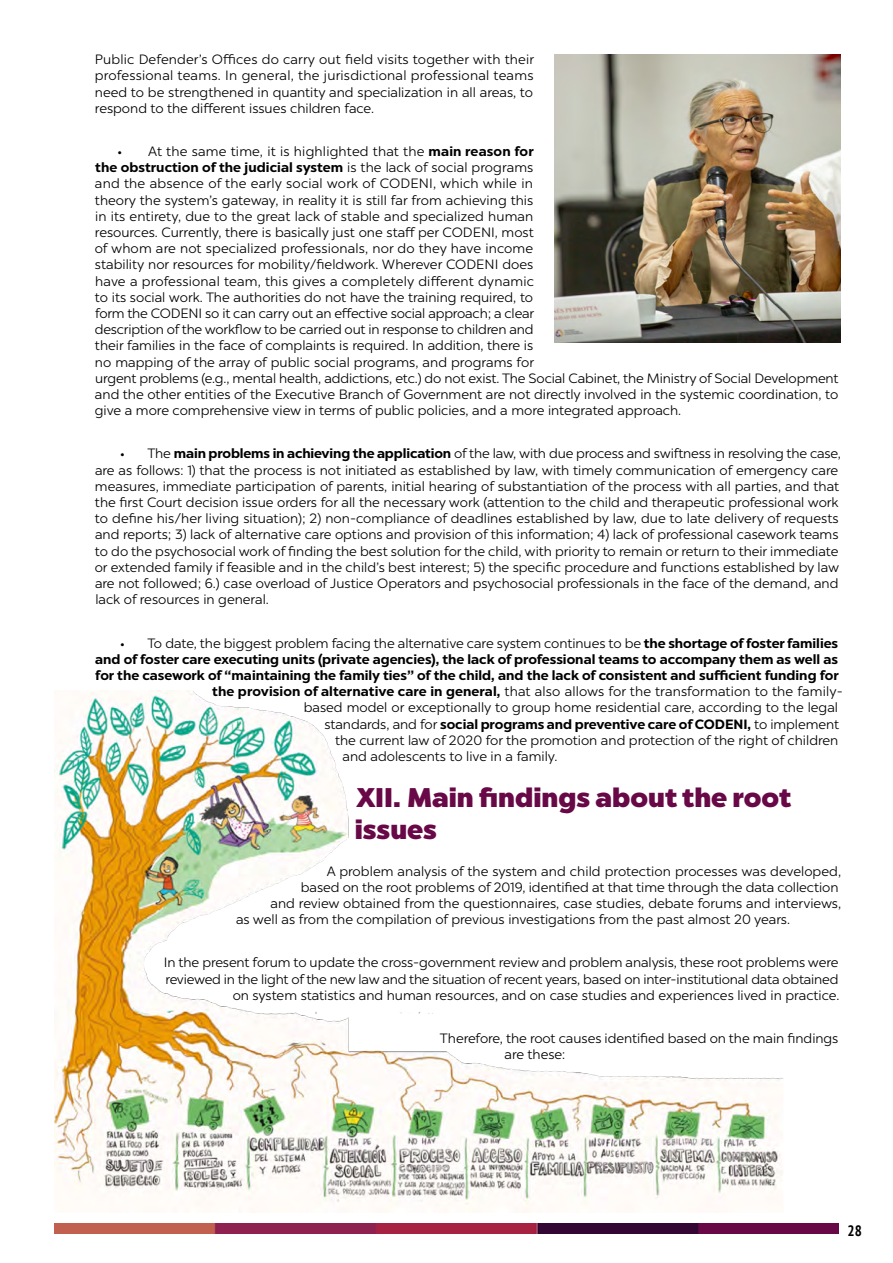
<style>
.page{position:relative;width:893px;height:1263px;background:#fff}
.page>*{position:absolute;margin:0;border:0;box-sizing:border-box;transform-origin:0 0}
.t1{font:800 27px/32.4px "Chronica Pro";color:#680847}
.t2{font:700 condensed 15px "PT Sans";color:#000}
.t3{font:13.5px/16.2px "Chronica Pro";color:#000}
.t4{font:700 13.5px "Chronica Pro";color:#000}
.s1{font-weight:700}
.s2{font-weight:400}
</style>
<div class="page">
<img style="left:54px;top:1224px;width:785px;height:10px">
<img style="left:55px;top:690px;width:729px;height:522px">
<img style="left:554px;top:54px;width:287px;height:288px">
<p class="t3" style="left:95px;top:51px;width:441px;text-align:justify">Public Defender’s Offices do carry out field visits together with their professional teams. In general, the jurisdictional professional teams need to be strengthened in quantity and specialization in all areas, to respond to the different issues children face.</p>
<p class="t3" style="left:95px;top:143px;width:745px;text-indent:23px">• At the same time, it is highlighted that the <span class="s1">main reason for<br>the obstruction of the judicial system</span> is the lack of social programs<br>and the absence of the early social work of CODENI, which while in<br>theory the system’s gateway, in reality it is still far from achieving this<br>in its entirety, due to the great lack of stable and specialized human<br>resources. Currently, there is basically just one staff per CODENI, most<br>of whom are not specialized professionals, nor do they have income<br>stability nor resources for mobility/fieldwork. Wherever CODENI does<br>have a professional team, this gives a completely different dynamic<br>to its social work. The authorities do not have the training required, to<br>form the CODENI so it can carry out an effective social approach; a clear<br>description of the workflow to be carried out in response to children and<br>their families in the face of complaints is required. In addition, there is<br>no mapping of the array of public social programs, and programs for<br>urgent problems (e.g., mental health, addictions, etc.) do not exist. The Social Cabinet, the Ministry of Social Development and the other entities of the Executive Branch of Government are not directly involved in the systemic coordination, to give a more comprehensive view in terms of public policies, and a more integrated approach.</p>
<p class="t3" style="left:95px;top:446px;width:748px;text-indent:25px">• The <span class="s1">main problems in achieving the application</span> of the law, with due process and swiftness in resolving the case, are as follows: 1) that the process is not initiated as established by law, with timely communication of emergency care measures, immediate participation of parents, initial hearing of substantiation of the process with all parties, and that the first Court decision issue orders for all the necessary work (attention to the child and therapeutic professional work to define his/her living situation); 2) non-compliance of deadlines established by law, due to late delivery of requests and reports; 3) lack of alternative care options and provision of this information; 4) lack of professional casework teams to do the psychosocial work of finding the best solution for the child, with priority to remain or return to their immediate or extended family if feasible and in the child’s best interest; 5) the specific procedure and functions established by law are not followed; 6.) case overload of Justice Operators and psychosocial professionals in the face of the demand, and lack of resources in general.</p>
<p class="t3" style="left:120px;top:635px;width:720px">• To date, the biggest problem facing the alternative care system continues to be <span class="s1">the shortage of foster families</span></p>
<p class="t4" style="left:95px;top:651px;width:744px">and of foster care executing units (private agencies), the lack of professional teams to accompany them as well as</p>
<p class="t4" style="left:95px;top:667px;width:745px">for the casework of “maintaining the family ties” of the child, and the lack of consistent and sufficient funding for</p>
<p class="t3" style="left:212px;top:683px;width:632px"><span class="s1">the provision of alternative care in general,</span> that also allows for the transformation to the family-</p>
<p class="t3" style="left:304px;top:699px;width:536px">based model or exceptionally to group home residential care, according to the legal</p>
<p class="t4" style="left:324px;top:715px;width:516px"><span class="s2">standards, and for</span> social programs and preventive care of CODENI, <span class="s2">to implement</span></p>
<p class="t3" style="left:335px;top:732px;width:505px">the current law of 2020 for the promotion and protection of the right of children</p>
<p class="t3" style="left:342px;top:748px;width:216px">and adolescents to live in a family.</p>
<h1 class="t1" style="left:355px;top:781px;width:438px">XII. Main findings about the root issues</h1>
<p class="t3" style="left:327px;top:863px;width:516px">A problem analysis of the system and child protection processes was developed,</p>
<p class="t3" style="left:301px;top:879px;width:539px">based on the root problems of 2019, identified at that time through the data collection</p>
<p class="t3" style="left:270px;top:895px;width:572px">and review obtained from the questionnaires, case studies, debate forums and interviews,</p>
<p class="t3" style="left:236px;top:911px;width:556px">as well as from the compilation of previous investigations from the past almost 20 years.</p>
<p class="t3" style="left:164px;top:955px;width:677px;text-align:right">In the present forum to update the cross-government review and problem analysis, these root problems were reviewed in the light of the new law and the situation of recent years, based on inter-institutional data obtained on system statistics and human resources, and on case studies and experiences lived in practice.</p>
<p class="t3" style="left:504px;top:1030px;width:335px;text-indent:-65px">Therefore, the root causes identified based on the main findings are these:</p>
<p class="t2" style="left:848px;top:1221px;width:16px">28</p>
</div>
